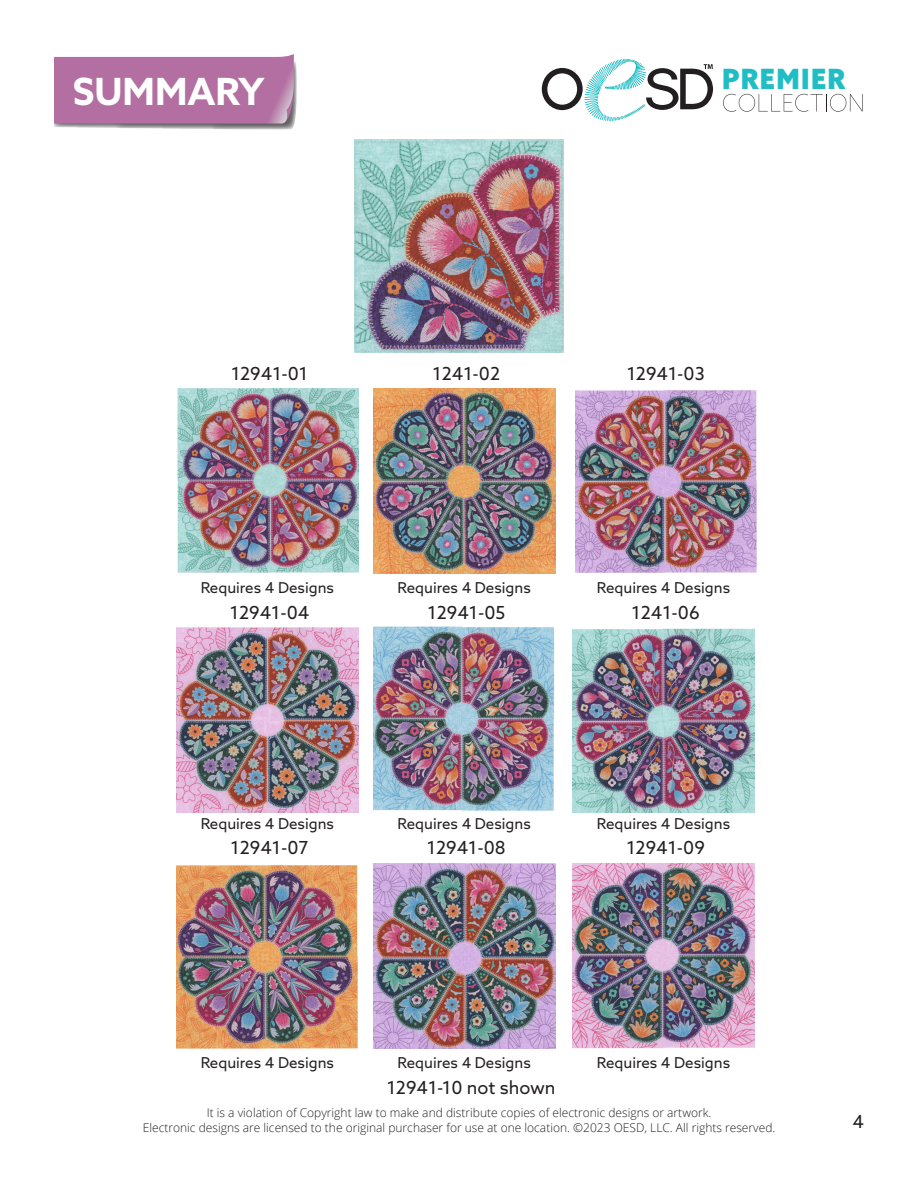
<style>
.page{position:relative;width:918px;height:1188px;background:#fff}
.page>*{position:absolute;margin:0;border:0;box-sizing:border-box;transform-origin:0 0}
.t1{font:700 37.5px "Azo Sans";color:#fff}
.t2{font:900 27.9px "Azo Sans";letter-spacing:.05em;color:#21bdc5;scale:.95 1}
.t3{font:18px "Azo Sans";color:#231f20}
.t4{font:15px "Azo Sans";color:#231f20}
.t5{font:300 12px "Open Sans";color:#231f20}
</style>
<div class="page">
<svg style="left:54px;top:54px;width:243px;height:76px;background:#b57ca6"></svg>
<svg style="left:542px;top:59px;width:171px;height:62px"></svg>
<svg style="left:723px;top:94px;width:140px;height:18px"></svg>
<img style="left:177px;top:388px;width:182px;height:185px">
<img style="left:355px;top:140px;width:208px;height:212px">
<img style="left:575px;top:390px;width:182px;height:183px">
<img style="left:572px;top:864px;width:183px;height:185px">
<img style="left:373px;top:627px;width:182px;height:184px">
<img style="left:176px;top:865px;width:182px;height:184px">
<img style="left:373px;top:388px;width:182px;height:186px">
<img style="left:572px;top:628px;width:183px;height:184px">
<img style="left:176px;top:627px;width:183px;height:185px">
<img style="left:373px;top:864px;width:182px;height:185px">
<p class="t1" style="left:73px;top:67px;width:193px">SUMMARY</p>
<p class="t2" style="left:722px;top:60px;width:131px">PREMIER</p>
<p class="t3" style="left:231px;top:362px;width:79px">12941-01</p>
<p class="t3" style="left:433px;top:362px;width:69px">1241-02</p>
<p class="t3" style="left:627px;top:362px;width:79px">12941-03</p>
<p class="t4" style="left:201px;top:578px;width:135px">Requires 4 Designs</p>
<p class="t3" style="left:230px;top:601px;width:81px">12941-04</p>
<p class="t4" style="left:398px;top:578px;width:135px">Requires 4 Designs</p>
<p class="t3" style="left:428px;top:601px;width:79px">12941-05</p>
<p class="t4" style="left:597px;top:578px;width:135px">Requires 4 Designs</p>
<p class="t3" style="left:632px;top:601px;width:70px">1241-06</p>
<p class="t4" style="left:201px;top:814px;width:135px">Requires 4 Designs</p>
<p class="t3" style="left:231px;top:836px;width:79px">12941-07</p>
<p class="t4" style="left:398px;top:814px;width:135px">Requires 4 Designs</p>
<p class="t3" style="left:427px;top:836px;width:80px">12941-08</p>
<p class="t4" style="left:597px;top:814px;width:135px">Requires 4 Designs</p>
<p class="t3" style="left:626px;top:836px;width:80px">12941-09</p>
<p class="t4" style="left:201px;top:1053px;width:135px">Requires 4 Designs</p>
<p class="t4" style="left:398px;top:1053px;width:135px">Requires 4 Designs</p>
<p class="t3" style="left:387px;top:1076px;width:170px">12941-10 not shown</p>
<p class="t4" style="left:597px;top:1053px;width:135px">Requires 4 Designs</p>
<p class="t5" style="left:207px;top:1105px;width:506px">It is a violation of Copyright law to make and distribute copies of electronic designs or artwork.</p>
<p class="t5" style="left:143px;top:1119px;width:634px">Electronic designs are licensed to the original purchaser for use at one location. ©2023 OESD, LLC. All rights reserved.</p>
<p class="t3" style="left:852px;top:1109px;width:13px">4</p>
</div>
